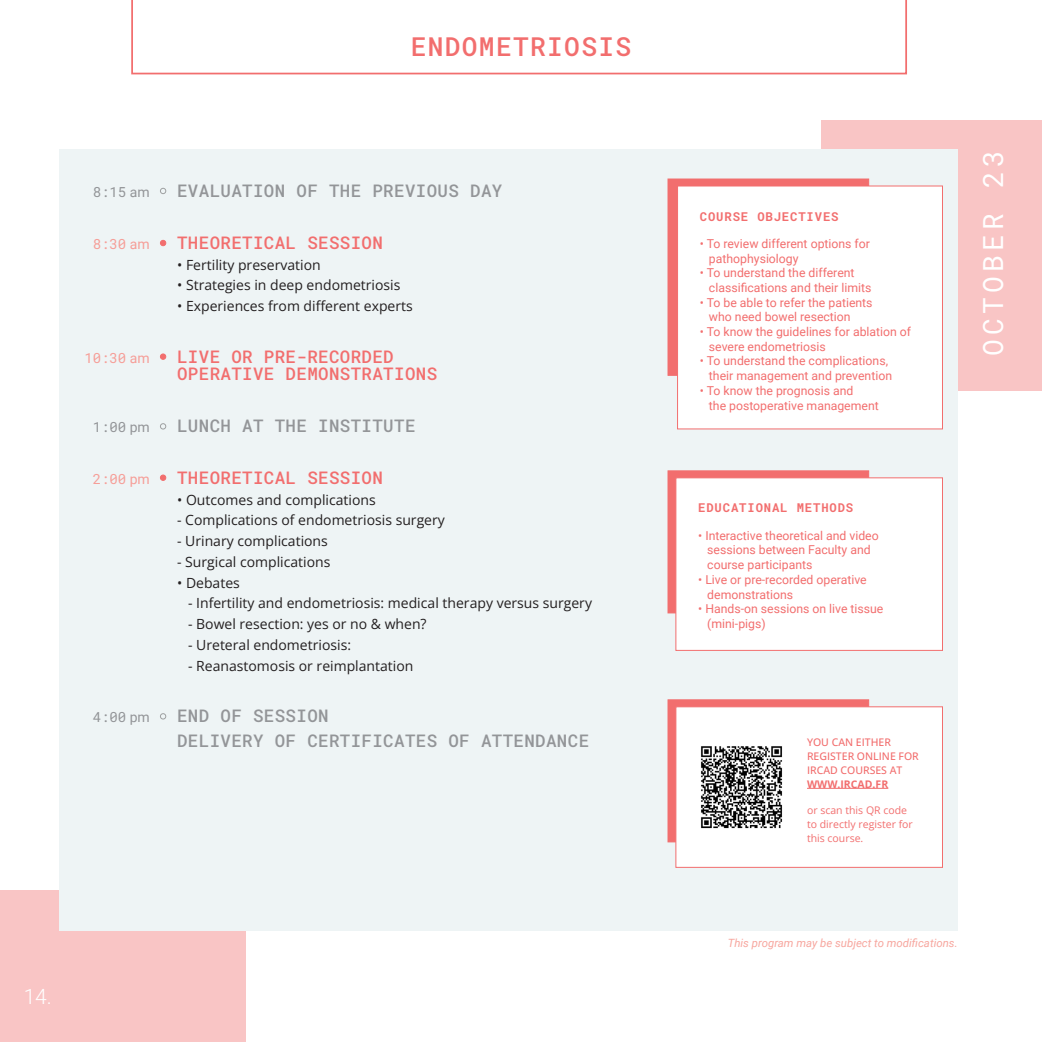
<style>
.page{position:relative;width:1042px;height:1042px;background:#fff}
.page>*{position:absolute;margin:0;border:0;box-sizing:border-box;transform-origin:0 0}
.t1{font:28px "Roboto Mono";letter-spacing:.15em;color:#fff}
.t2{font:26.25px "Roboto Mono";letter-spacing:.05em;color:#f26e6e}
.t3{font:300 21px "Roboto";color:#fff}
.t4{font:17.5px/25px "Roboto Mono";letter-spacing:.02em;color:#939598}
.t5{font:17.5px/17.5px "Roboto Mono";letter-spacing:.02em;color:#f26e6e}
.t6{font:14px "Open Sans";color:#231f20}
.t7{font:14px "Roboto Mono";color:#f69e98}
.t8{font:14px "Roboto Mono";color:#939598}
.t9{font:12.25px/14.7px "Roboto";color:#f26e6e}
.t10{font:12.25px "Roboto Mono";letter-spacing:.07em;color:#f26e6e}
.t11{font:italic 11.38px "Roboto";color:#f7a69e}
.t12{font:10.5px/14px "Open Sans";color:#f26e6e}
.t13{font:700 10.5px "Open Sans";color:#f26e6e}
.s1{font-family:"Roboto"}
</style>
<div class="page">
<div style="left:821px;top:120px;width:221px;height:271px;background:#f9c5c5"></div>
<div style="left:0;top:890px;width:246px;height:152px;background:#f9c5c5"></div>
<div style="left:59px;top:150px;width:898px;height:781px;background:#eef4f5"></div>
<div style="left:668px;top:179px;width:201px;height:196px;background:#f26e6e"></div>
<div style="left:668px;top:470px;width:201px;height:143px;background:#f26e6e;border:1px solid #f26e6e"></div>
<div style="left:668px;top:699px;width:201px;height:143px;background:#f26e6e;border:1px solid #f26e6e"></div>
<svg style="left:160px;top:240px;width:6px;height:6px"></svg>
<div style="left:160px;top:353px;width:6px;height:7px;border:1px solid #f26e6e;border-radius:50%"></div>
<div style="left:160px;top:474px;width:6px;height:7px;border:1px solid #f26e6e;border-radius:50%"></div>
<svg style="left:160px;top:188px;width:6px;height:6px"></svg>
<svg style="left:160px;top:423px;width:6px;height:6px"></svg>
<svg style="left:160px;top:713px;width:6px;height:6px"></svg>
<svg style="left:131px;top:0;width:776px;height:74px"></svg>
<div style="left:677px;top:186px;width:266px;height:243px;background:#fff;border:1px solid #f26e6e"></div>
<div style="left:675px;top:477px;width:268px;height:173px;background:#fff;border:1px solid #f26e6e"></div>
<div style="left:675px;top:706px;width:268px;height:161px;background:#fff;border:1px solid #f26e6e"></div>
<hr style="left:807px;top:788px;width:81px;height:1px;background:#f26e6e">
<img style="left:701px;top:746px;width:82px;height:83px">
<hr style="left:1041px;top:514px;width:1px;height:34px;background:#f26e6e">
<hr style="left:1041px;top:807px;width:1px;height:34px;background:#f26e6e">
<hr style="left:1041px;top:673px;width:1px;height:34px;background:#f26e6e">
<h2 class="t2" style="left:411px;top:29px;width:222px">ENDOMETRIOSIS</h2>
<p class="t8" style="left:93px;top:182px;width:58px">8:15 <span class="s1">am</span></p>
<h3 class="t4" style="left:177px;top:178px;width:327px">EVALUATION OF THE PREVIOUS DAY</h3>
<p class="t7" style="left:93px;top:234px;width:58px">8:30 <span class="s1">am</span></p>
<h3 class="t5" style="left:177px;top:233px;width:207px">THEORETICAL SESSION</h3>
<p class="t6" style="left:177px;top:255px;width:145px">• Fertility preservation</p>
<p class="t6" style="left:177px;top:276px;width:225px">• Strategies in deep endometriosis</p>
<p class="t6" style="left:177px;top:296px;width:237px">• Experiences from different experts</p>
<p class="t7" style="left:84px;top:348px;width:67px">10:30 <span class="s1">am</span></p>
<h3 class="t5" style="left:177px;top:347px;width:262px">LIVE OR PRE-RECORDED<br>OPERATIVE DEMONSTRATIONS</h3>
<p class="t8" style="left:93px;top:417px;width:59px">1:00 <span class="s1">pm</span></p>
<h3 class="t4" style="left:177px;top:413px;width:240px">LUNCH AT THE INSTITUTE</h3>
<p class="t7" style="left:93px;top:469px;width:59px">2:00 <span class="s1">pm</span></p>
<h3 class="t5" style="left:177px;top:468px;width:207px">THEORETICAL SESSION</h3>
<p class="t6" style="left:177px;top:490px;width:200px">• Outcomes and complications</p>
<p class="t6" style="left:177px;top:510px;width:269px">- Complications of endometriosis surgery</p>
<p class="t6" style="left:177px;top:531px;width:152px">- Urinary complications</p>
<p class="t6" style="left:177px;top:552px;width:155px">- Surgical complications</p>
<p class="t6" style="left:177px;top:573px;width:64px">• Debates</p>
<p class="t6" style="left:188px;top:594px;width:405px">- Infertility and endometriosis: medical therapy versus surgery</p>
<p class="t6" style="left:188px;top:614px;width:240px">- Bowel resection: yes or no &amp; when?</p>
<p class="t6" style="left:188px;top:635px;width:164px">- Ureteral endometriosis:</p>
<p class="t6" style="left:188px;top:656px;width:227px">- Reanastomosis or reimplantation</p>
<p class="t8" style="left:93px;top:707px;width:59px">4:00 <span class="s1">pm</span></p>
<h3 class="t4" style="left:177px;top:703px;width:413px">END OF SESSION<br>DELIVERY OF CERTIFICATES OF ATTENDANCE</h3>
<h3 class="t3" style="left:24px;top:982px;width:29px">14.</h3>
<p class="t10" style="left:700px;top:208px;width:140px">COURSE OBJECTIVES</p>
<p class="t9" style="left:709px;top:236px;width:162px;text-indent:-9px">• To review different options for pathophysiology</p>
<p class="t9" style="left:709px;top:265px;width:164px;text-indent:-9px">• To understand the different classifications and their limits</p>
<p class="t9" style="left:709px;top:294px;width:165px;text-indent:-9px">• To be able to refer the patients who need bowel resection</p>
<p class="t9" style="left:709px;top:324px;width:204px;text-indent:-9px">• To know the guidelines for ablation of severe endometriosis</p>
<p class="t9" style="left:709px;top:353px;width:185px;text-indent:-9px">• To understand the complications, their management and prevention</p>
<p class="t9" style="left:709px;top:383px;width:171px;text-indent:-9px">• To know the prognosis and<br>the postoperative management</p>
<p class="t10" style="left:698px;top:499px;width:157px">EDUCATIONAL METHODS</p>
<p class="t9" style="left:707px;top:527px;width:173px;text-indent:-9px">• Interactive theoretical and video sessions between Faculty and course participants</p>
<p class="t9" style="left:707px;top:571px;width:161px;text-indent:-9px">• Live or pre-recorded operative demonstrations</p>
<p class="t9" style="left:707px;top:601px;width:178px;text-indent:-9px">• Hands-on sessions on live tissue (mini-pigs)</p>
<h1 class="t1" style="left:974px;top:356px;width:207px;rotate:-90deg">OCTOBER 23</h1>
<p class="t12" style="left:807px;top:734px;width:113px">YOU CAN EITHER<br>REGISTER ONLINE FOR<br>IRCAD COURSES AT</p>
<p class="t13" style="left:807px;top:776px;width:83px">WWW.IRCAD.FR</p>
<p class="t12" style="left:807px;top:803px;width:107px">or scan this QR code to directly register for this course.</p>
<p class="t11" style="left:728px;top:935px;width:231px">This program may be subject to modifications.</p>
</div>
